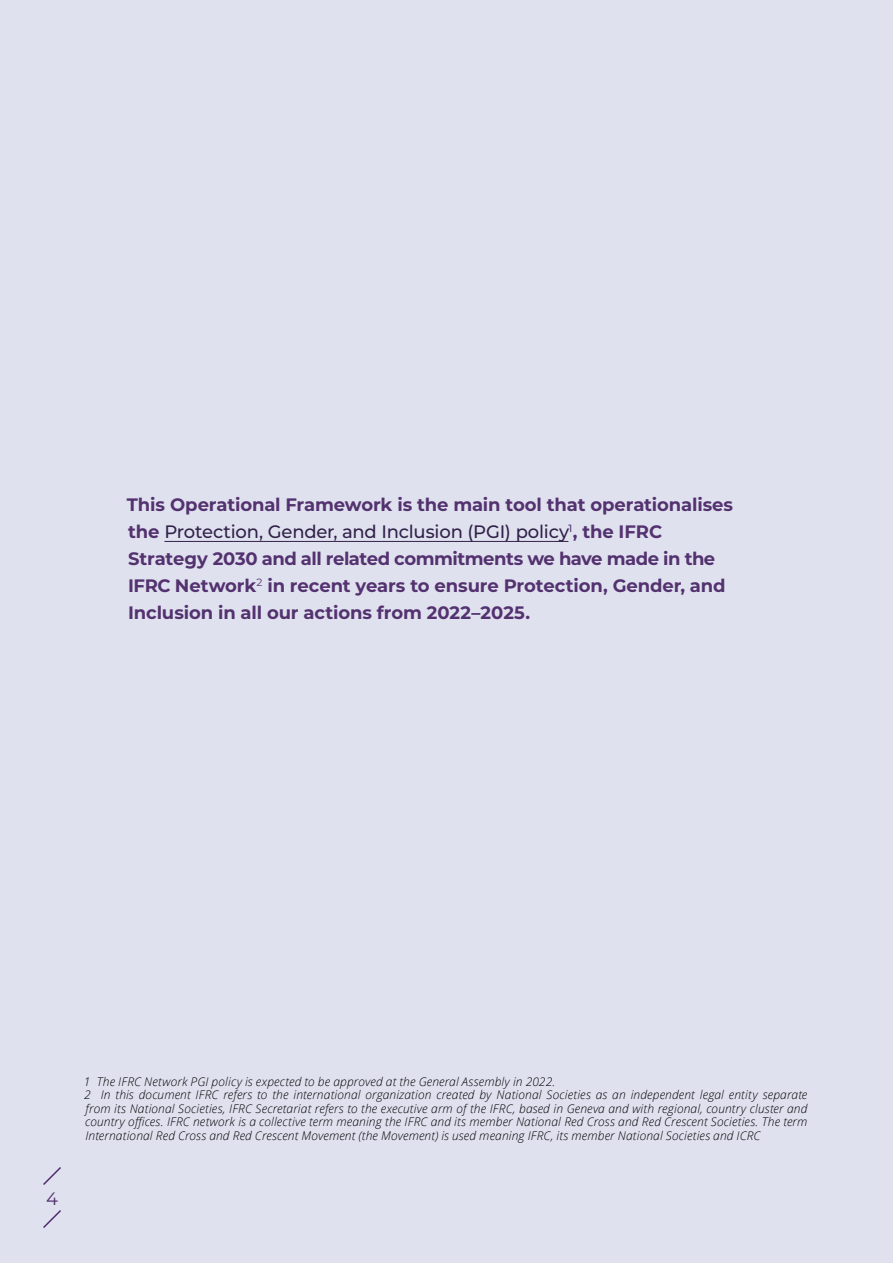
<style>
.page{position:relative;width:893px;height:1263px;background:#e0e1ef}
.page>*{position:absolute;margin:0;border:0;box-sizing:border-box;transform-origin:0 0}
.t1{font:700 18px/27px "Montserrat";letter-spacing:-.01em;color:#53326f}
.t2{font:18px "Montserrat";color:#502d6d}
.t3{font:italic 300 12px/13.5px "Open Sans";letter-spacing:.01em;color:#000}
.s1{font-weight:500;color:#312249}
</style>
<div class="page">
<hr style="left:164px;top:541px;width:404px;height:1px;background:#312249">
<svg style="left:43px;top:1167px;width:18px;height:18px"></svg>
<svg style="left:43px;top:1210px;width:18px;height:18px"></svg>
<p class="t1" style="left:127px;top:491px;width:608px">This Operational Framework is the main tool that operationalises the <span class="s1">Protection, Gender, and Inclusion (PGI) policy</span><sup>1</sup>, the IFRC Strategy 2030 and all related commitments we have made in the IFRC Network<sup>2</sup> in recent years to ensure Protection, Gender, and Inclusion in all our actions from 2022–2025.</p>
<h1 class="t2" style="left:46px;top:1186px;width:13px">4</h1>
<p class="t3" style="left:84px;top:1074px;width:725px">1 The IFRC Network PGI policy is expected to be approved at the General Assembly in 2022.<br>2 In this document IFRC refers to the international organization created by National Societies as an independent legal entity separate from its National Societies, IFRC Secretariat refers to the executive arm of the IFRC, based in Geneva and with regional, country cluster and country offices. IFRC network is a collective term meaning the IFRC and its member National Red Cross and Red Crescent Societies. The term International Red Cross and Red Crescent Movement (the Movement) is used meaning IFRC, its member National Societies and ICRC</p>
</div>
